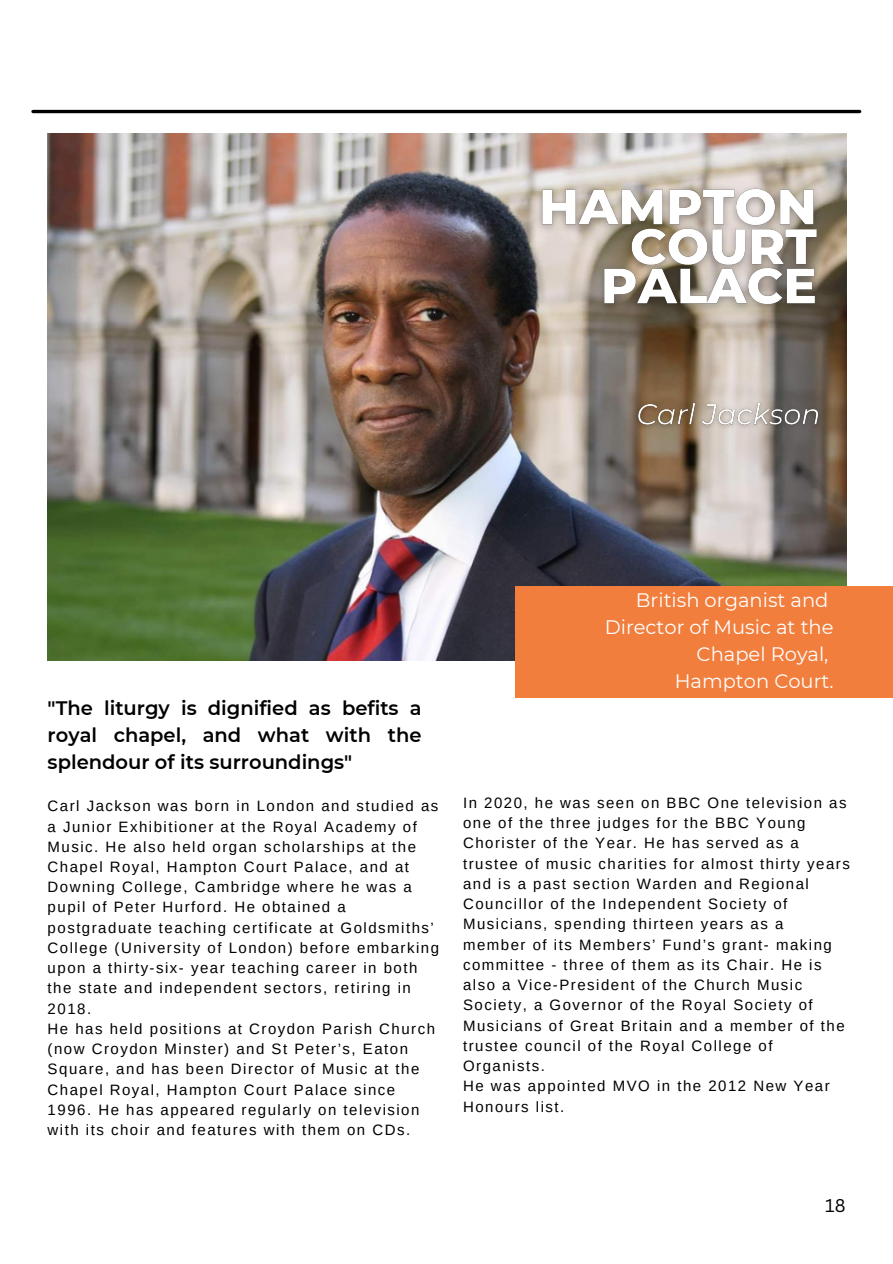
<style>
.page{position:relative;width:893px;height:1264px;background:#fff}
.page>*{position:absolute;margin:0;border:0;box-sizing:border-box;transform-origin:0 0}
.t1{font:600 19.5px/27px "Montserrat";color:#000;text-align:justify}
.t2{font:19.5px/27px "Montserrat";color:#fff;text-align:right}
.t3{font:18px "Canva Sans";color:#000}
.t4{font:15px/20.2px "Arimo";letter-spacing:.1em;color:#000}
</style>
<div class="page">
<img style="left:48px;top:134px;width:798px;height:526px">
<div style="left:515px;top:586px;width:377px;height:111px;background:#f17e3d"></div>
<hr style="left:33px;top:110px;width:826px;height:3px;background:#000">
<img style="left:526px;top:166px;width:303px;height:166px">
<img style="left:628px;top:390px;width:200px;height:52px">
<h1 class="t2" style="left:604px;top:586px;width:230px">British organist and<br>Director of Music at the<br>Chapel Royal,<br>Hampton Court.</h1>
<h1 class="t1" style="left:48px;top:695px;width:375px">"The liturgy is dignified as befits a royal chapel, and what with the splendour of its surroundings"</h1>
<p class="t4" style="left:48px;top:796px;width:393px">Carl Jackson was born in London and studied as a Junior Exhibitioner at the Royal Academy of Music. He also held organ scholarships at the Chapel Royal, Hampton Court Palace, and at Downing College, Cambridge where he was a pupil of Peter Hurford. He obtained a postgraduate teaching certificate at Goldsmiths’ College (University of London) before embarking upon a thirty-six- year teaching career in both the state and independent sectors, retiring in 2018.<br>He has held positions at Croydon Parish Church (now Croydon Minster) and St Peter’s, Eaton Square, and has been Director of Music at the Chapel Royal, Hampton Court Palace since 1996. He has appeared regularly on television with its choir and features with them on CDs.</p>
<p class="t4" style="left:463px;top:792px;width:388px">In 2020, he was seen on BBC One television as one of the three judges for the BBC Young Chorister of the Year. He has served as a trustee of music charities for almost thirty years and is a past section Warden and Regional Councillor of the Independent Society of Musicians, spending thirteen years as a<br>member of its Members’ Fund’s grant- making committee - three of them as its Chair. He is also a Vice-President of the Church Music Society, a Governor of the Royal Society of Musicians of Great Britain and a member of the trustee council of the Royal College of Organists.<br>He was appointed MVO in the 2012 New Year Honours list.</p>
<p class="t3" style="left:825px;top:1192px;width:22px">18</p>
</div>
